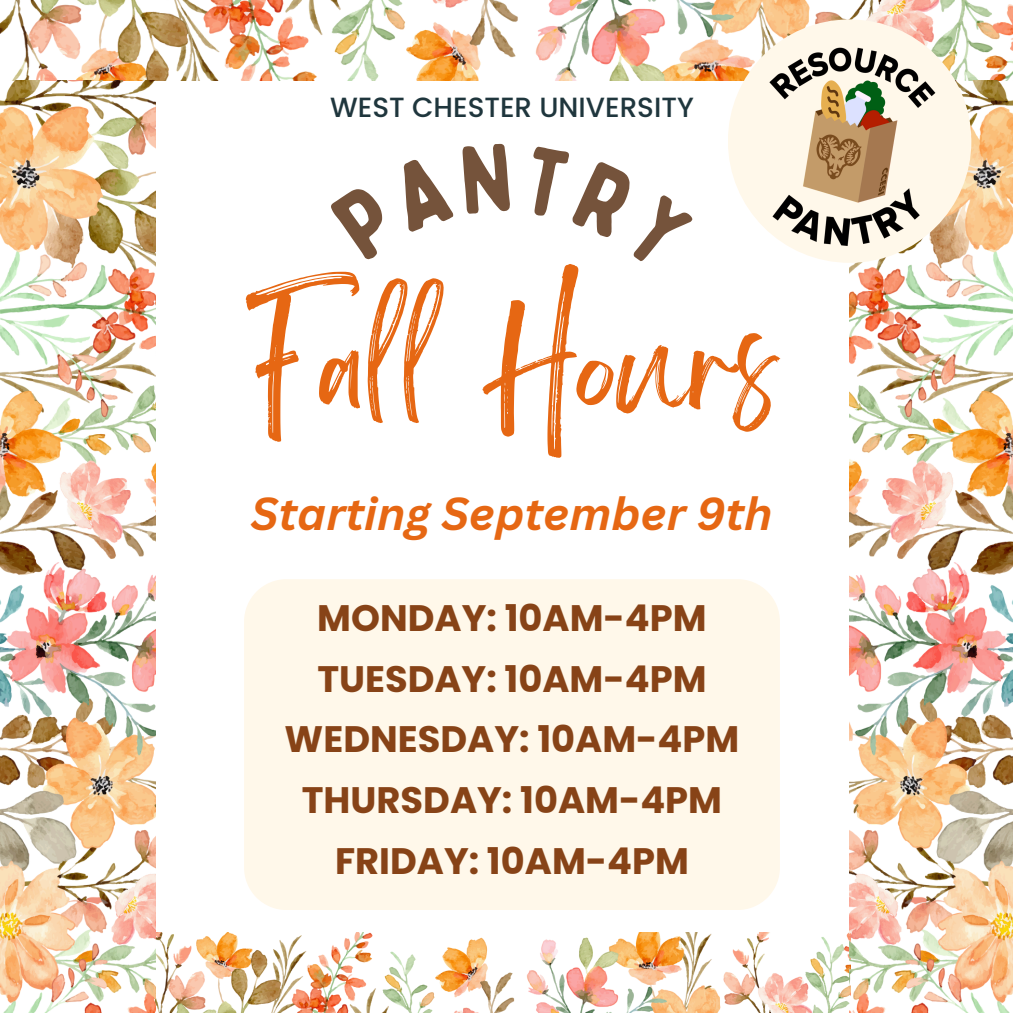
<style>
.page{position:relative;width:1013px;height:1013px;background:#fff}
.page>*{position:absolute;margin:0;border:0;box-sizing:border-box;transform-origin:0 0}
.t1{font:107.75px "Brightwall";color:#e66713}
.t2{font:italic 700 45px "Canva Sans";color:#e66713}
.t3{font:700 36.88px/60.5px "Poppins";color:#874317;text-align:center}
.t4{font:500 27.75px "Poppins";color:#1f363d}
</style>
<div class="page">
<div style="left:244px;top:579px;width:536px;height:331px;background:#fff8ea"></div>
<img style="left:155px;top:932px;width:694px;height:80px">
<img style="left:0;top:0;width:1012px;height:81px">
<img style="left:0;top:81px;width:155px;height:931px">
<img style="left:849px;top:81px;width:163px;height:931px">
<div style="left:728px;top:19px;width:243px;height:244px;background:#fff8ea;border-radius:50%"></div>
<img style="left:738px;top:42px;width:218px;height:218px">
<p class="t4" style="left:330px;top:88px;width:365px">WEST CHESTER UNIVERSITY</p>
<h2 class="t1" style="left:247px;top:327px;width:531px">Fall Hours</h2>
<p class="t2" style="left:251px;top:482px;width:523px">Starting September 9th</p>
<p class="t3" style="left:285px;top:588px;width:456px">MONDAY: 10AM-4PM<br>TUESDAY: 10AM-4PM<br>WEDNESDAY: 10AM-4PM<br>THURSDAY: 10AM-4PM<br>FRIDAY: 10AM-4PM</p>
</div>
